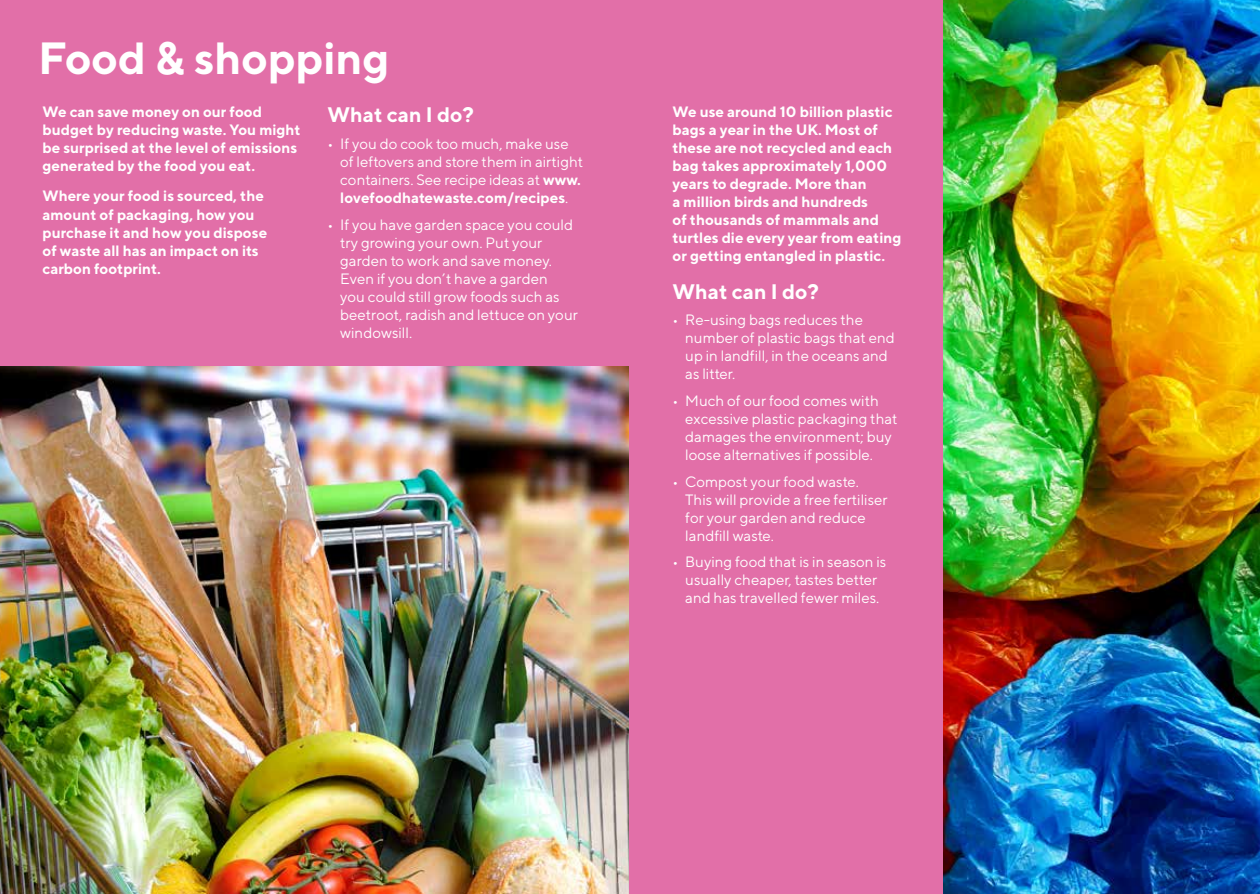
<style>
.page{position:relative;width:1260px;height:894px;background:#fff}
.page>*{position:absolute;margin:0;border:0;box-sizing:border-box;transform-origin:0 0}
.t1{font:700 45px "TT Norms";color:#fff}
.t2{font:700 21px "TT Norms";color:#fff}
.t3{font:15px/18px "TT Norms";color:#fff}
.t4{font:700 15px/18px "TT Norms";color:#fff}
.s1{font-weight:700}
</style>
<div class="page">
<div style="left:0;top:0;width:629px;height:366px;background:#e26fa8"></div>
<img style="left:0;top:366px;width:629px;height:527px">
<div style="left:629px;top:0;width:315px;height:893px;background:#e26fa8"></div>
<img style="left:943px;top:0;width:316px;height:893px">
<h1 class="t1" style="left:38px;top:30px;width:353px">Food &amp; shopping</h1>
<p class="t4" style="left:42px;top:102px;width:260px">We can save money on our food budget by reducing waste. You might be surprised at the level of emissions generated by the food you eat.</p>
<p class="t4" style="left:42px;top:187px;width:226px">Where your food is sourced, the amount of packaging, how you purchase it and how you dispose of waste all has an impact on its carbon footprint.</p>
<h2 class="t2" style="left:327px;top:102px;width:148px">What can I do?</h2>
<p class="t3" style="left:340px;top:134px;width:244px;text-indent:-13px">• If you do cook too much, make use of leftovers and store them in airtight containers. See recipe ideas at <span class="s1">www. lovefoodhatewaste.com/recipes</span>.</p>
<p class="t3" style="left:340px;top:215px;width:239px;text-indent:-13px">• If you have garden space you could try growing your own. Put your garden to work and save money.<br>Even if you don’t have a garden<br>you could still grow foods such as beetroot, radish and lettuce on your windowsill.</p>
<p class="t4" style="left:672px;top:102px;width:230px">We use around 10 billion plastic bags a year in the UK. Most of these are not recycled and each bag takes approximately 1,000 years to degrade. More than<br>a million birds and hundreds<br>of thousands of mammals and turtles die every year from eating or getting entangled in plastic.</p>
<h2 class="t2" style="left:672px;top:278px;width:148px">What can I do?</h2>
<p class="t3" style="left:685px;top:310px;width:211px;text-indent:-13px">• Re-using bags reduces the number of plastic bags that end up in landfill, in the oceans and as litter.</p>
<p class="t3" style="left:685px;top:391px;width:214px;text-indent:-13px">• Much of our food comes with excessive plastic packaging that damages the environment; buy loose alternatives if possible.</p>
<p class="t3" style="left:685px;top:471px;width:204px;text-indent:-13px">• Compost your food waste.<br>This will provide a free fertiliser for your garden and reduce landfill waste.</p>
<p class="t3" style="left:672px;top:552px;width:215px;text-align:center">• Buying food that is in season is usually cheaper, tastes better and has travelled fewer miles.</p>
</div>
